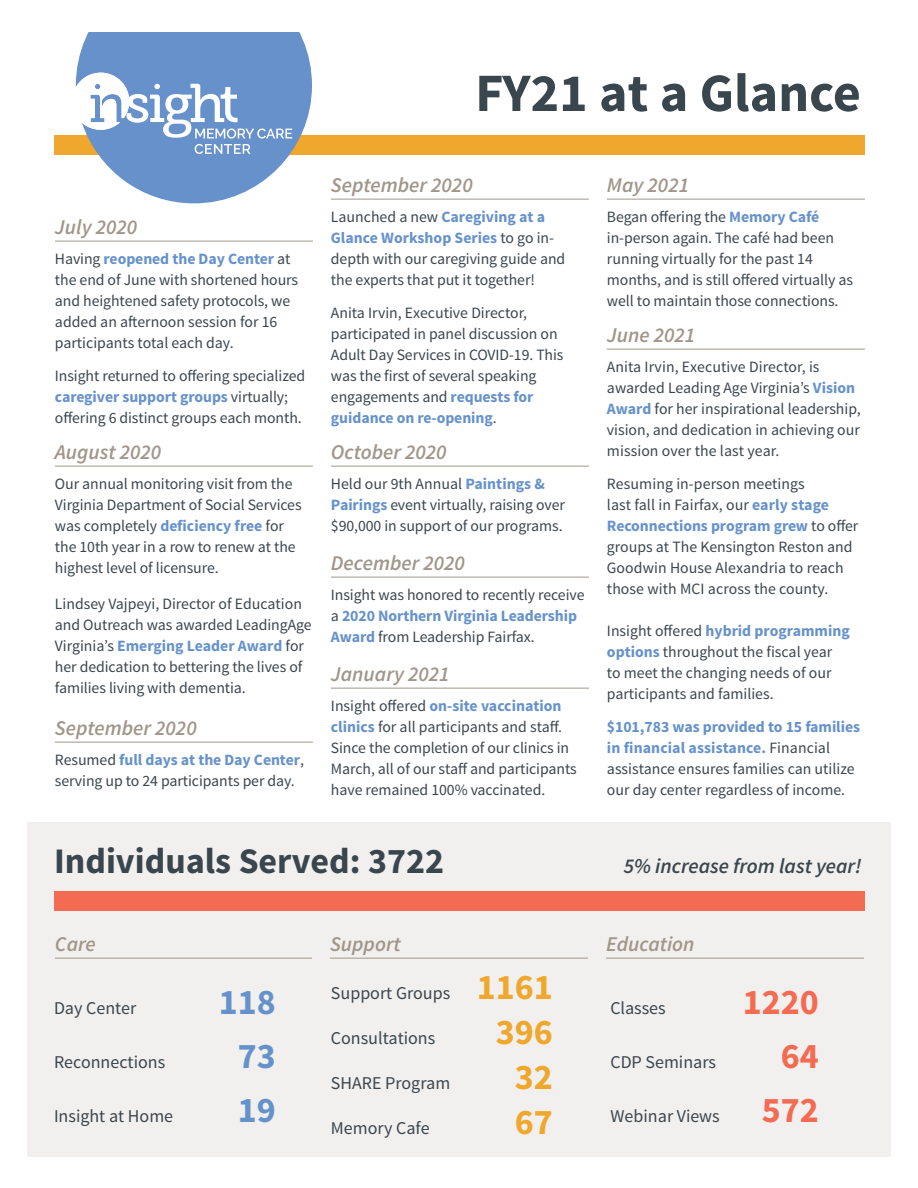
<style>
.page{position:relative;width:918px;height:1188px;background:#fff}
.page>*{position:absolute;margin:0;border:0;box-sizing:border-box;transform-origin:0 0}
.t1{font:700 54px "Source Sans Pro";color:#3a464e}
.t2{font:700 36px "Source Sans Pro";color:#3a464e}
.t3{font:700 36px "Source Sans Pro";color:#6692cb}
.t4{font:700 36px "Source Sans Pro";color:#efa72e}
.t5{font:700 36px "Source Sans Pro";color:#f26b52}
.SubHead_underline{font:italic 600 21px "Source Sans Pro";color:#a19689}
.t6{font:italic 600 21px "Source Sans Pro";color:#3a464e}
.t7{font:18px "Source Sans Pro";color:#3a464e}
.t8{font:15.75px/21px "Source Sans Pro";letter-spacing:-.005em;color:#3a464e}
.s1{font-weight:700;color:#6692cb}
.s2{font-weight:700;font-size:36px;color:#efa72e}
.s3{font-weight:700;font-size:36px;color:#f26b52}
</style>
<div class="page">
<div style="left:54px;top:135px;width:811px;height:20px;background:#efa72e"></div>
<hr style="left:55px;top:241px;width:258px;height:1px;background:#a19689">
<hr style="left:55px;top:466px;width:258px;height:1px;background:#a19689">
<hr style="left:55px;top:742px;width:258px;height:1px;background:#a19689">
<hr style="left:331px;top:199px;width:258px;height:1px;background:#a19689">
<hr style="left:331px;top:466px;width:258px;height:1px;background:#a19689">
<hr style="left:331px;top:577px;width:258px;height:1px;background:#a19689">
<hr style="left:331px;top:688px;width:258px;height:1px;background:#a19689">
<hr style="left:607px;top:199px;width:258px;height:1px;background:#a19689">
<hr style="left:607px;top:349px;width:258px;height:1px;background:#a19689">
<svg style="left:76px;top:32px;width:236px;height:171px;fill:#6691ca"></svg>
<svg style="left:76px;top:73px;width:216px;height:81px"></svg>
<div style="left:27px;top:823px;width:864px;height:334px;background:#f2f0ee"></div>
<hr style="left:606px;top:958px;width:258px;height:1px;background:#a19689">
<hr style="left:330px;top:958px;width:258px;height:1px;background:#a19689">
<hr style="left:55px;top:958px;width:257px;height:1px;background:#a19689">
<div style="left:54px;top:891px;width:811px;height:20px;background:#f26b52"></div>
<p class="t1" style="left:475px;top:58px;width:387px">FY21 at a Glance</p>
<p class="SubHead_underline" style="left:55px;top:213px;width:84px">July 2020</p>
<p class="t8" style="left:55px;top:249px;width:245px">Having <span class="s1">reopened the Day Center</span> at the end of June with shortened hours and heightened safety protocols, we added an afternoon session for 16 participants total each day.</p>
<p class="t8" style="left:55px;top:366px;width:252px">Insight returned to offering specialized <span class="s1">caregiver support groups</span> virtually; offering 6 distinct groups each month.</p>
<p class="SubHead_underline" style="left:55px;top:438px;width:108px">August 2020</p>
<p class="t8" style="left:55px;top:474px;width:248px">Our annual monitoring visit from the Virginia Department of Social Services was completely <span class="s1">deficiency free</span> for the 10th year in a row to renew at the highest level of licensure.</p>
<p class="t8" style="left:55px;top:594px;width:258px">Lindsey Vajpeyi, Director of Education and Outreach was awarded LeadingAge Virginia’s <span class="s1">Emerging Leader Award</span> for her dedication to bettering the lives of families living with dementia.</p>
<p class="SubHead_underline" style="left:55px;top:714px;width:143px">September 2020</p>
<p class="t8" style="left:55px;top:750px;width:251px">Resumed <span class="s1">full days at the Day Center</span>, serving up to 24 participants per day.</p>
<p class="SubHead_underline" style="left:331px;top:171px;width:143px">September 2020</p>
<p class="t8" style="left:331px;top:207px;width:236px">Launched a new <span class="s1">Caregiving at a<br>Glance Workshop Series</span> to go in&shy;depth with our caregiving guide and the experts that put it together!</p>
<p class="t8" style="left:331px;top:303px;width:234px">Anita Irvin, Executive Director, participated in panel discussion on<br>Adult Day Services in COVID-19. This was the first of several speaking engagements and <span class="s1">requests for guidance on re-opening</span>.</p>
<p class="SubHead_underline" style="left:331px;top:438px;width:117px">October 2020</p>
<p class="t8" style="left:331px;top:474px;width:236px">Held our 9th Annual <span class="s1">Paintings &amp;<br>Pairings</span> event virtually, raising over $90,000 in support of our programs.</p>
<p class="SubHead_underline" style="left:331px;top:549px;width:136px">December 2020</p>
<p class="t8" style="left:331px;top:585px;width:255px">Insight was honored to recently receive a <span class="s1">2020 Northern Virginia Leadership<br>Award</span> from Leadership Fairfax.</p>
<p class="SubHead_underline" style="left:331px;top:660px;width:120px">January 2021</p>
<p class="t8" style="left:331px;top:696px;width:247px">Insight offered <span class="s1">on-site vaccination clinics</span> for all participants and staff.<br>Since the completion of our clinics in March, all of our staff and participants have remained 100% vaccinated.</p>
<p class="SubHead_underline" style="left:607px;top:171px;width:84px">May 2021</p>
<p class="t8" style="left:607px;top:207px;width:248px">Began offering the <span class="s1">Memory Café </span>in-person again. The café had been running virtually for the past 14 months, and is still offered virtually as well to maintain those connections.</p>
<p class="SubHead_underline" style="left:607px;top:321px;width:90px">June 2021</p>
<p class="t8" style="left:607px;top:357px;width:255px">Anita Irvin, Executive Director, is awarded Leading Age Virginia’s <span class="s1">Vision Award</span> for her inspirational leadership, vision, and dedication in achieving our mission over the last year.</p>
<p class="t8" style="left:607px;top:474px;width:253px">Resuming in-person meetings<br>last fall in Fairfax, our <span class="s1">early stage Reconnections program grew</span> to offer groups at The Kensington Reston and Goodwin House Alexandria to reach those with MCI across the county.</p>
<p class="t8" style="left:607px;top:621px;width:244px">Insight offered <span class="s1">hybrid programming options</span> throughout the fiscal year to meet the changing needs of our participants and families.</p>
<p class="t8" style="left:607px;top:717px;width:255px"><span class="s1">$101,783 was provided to 15 families in financial assistance.</span> Financial assistance ensures families can utilize our day center regardless of income.</p>
<p class="t2" style="left:54px;top:838px;width:392px">Individuals Served: 3722</p>
<p class="t6" style="left:624px;top:852px;width:239px">5% increase from last year!</p>
<p class="SubHead_underline" style="left:55px;top:930px;width:42px">Care</p>
<p class="SubHead_underline" style="left:330px;top:930px;width:72px">Support</p>
<p class="SubHead_underline" style="left:606px;top:930px;width:90px">Education</p>
<p class="t7" style="left:54px;top:997px;width:84px">Day Center</p>
<p class="t3" style="left:219px;top:979px;width:59px">118</p>
<p class="t7" style="left:54px;top:1051px;width:113px">Reconnections</p>
<p class="t3" style="left:238px;top:1033px;width:40px">73</p>
<p class="t7" style="left:54px;top:1105px;width:121px">Insight at Home</p>
<p class="t3" style="left:238px;top:1087px;width:40px">19</p>
<p class="t7" style="left:331px;top:982px;width:224px">Support Groups <span class="s2">1161</span></p>
<p class="t7" style="left:331px;top:1027px;width:106px">Consultations</p>
<p class="t4" style="left:496px;top:1009px;width:59px">396</p>
<p class="t7" style="left:331px;top:1072px;width:121px">SHARE Program</p>
<p class="t4" style="left:515px;top:1054px;width:40px">32</p>
<p class="t7" style="left:331px;top:1117px;width:100px">Memory Cafe</p>
<p class="t4" style="left:515px;top:1099px;width:40px">67</p>
<p class="t7" style="left:610px;top:997px;width:57px">Classes</p>
<p class="t5" style="left:743px;top:979px;width:78px">1220</p>
<p class="t7" style="left:610px;top:1051px;width:107px">CDP Seminars</p>
<p class="t5" style="left:781px;top:1033px;width:40px">64</p>
<p class="t7" style="left:610px;top:1105px;width:210px">Webinar Views <span class="s3">572</span></p>
</div>
